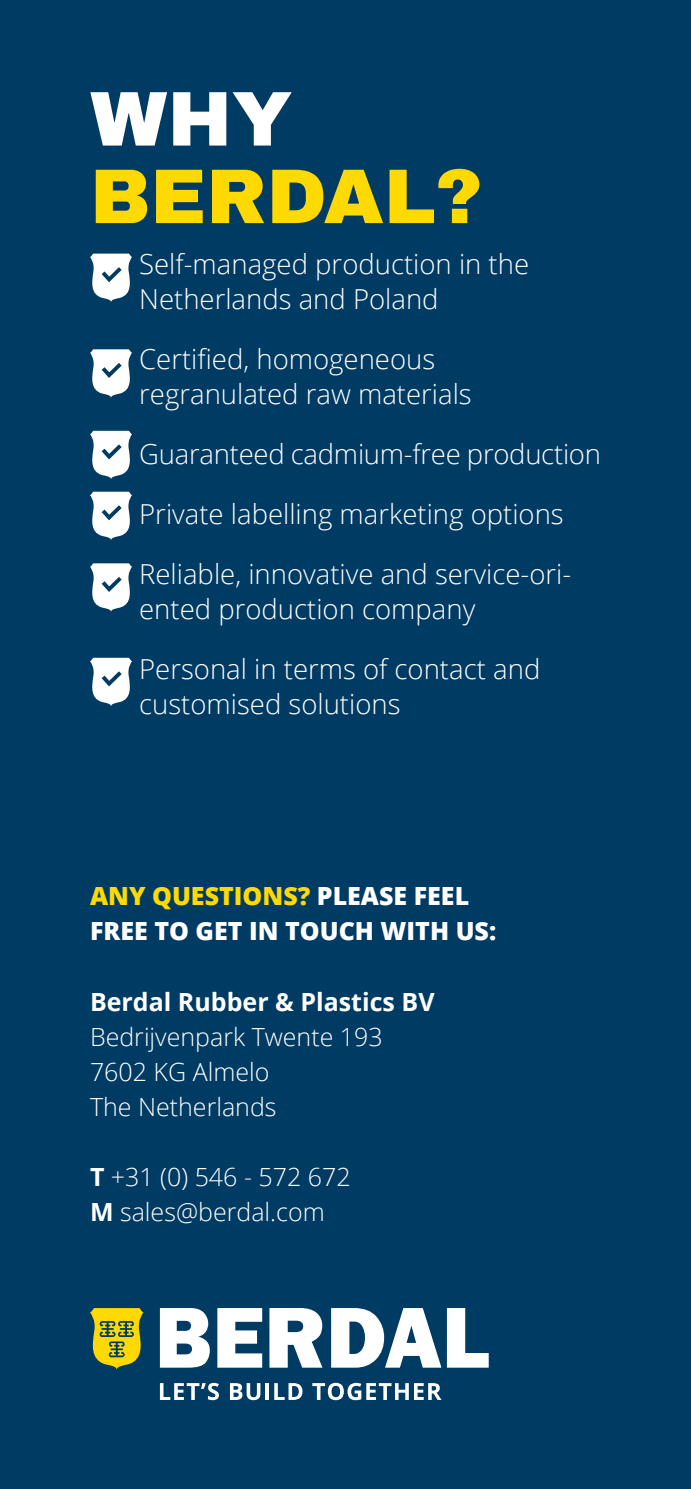
<style>
.page{position:relative;width:691px;height:1489px;background:#fff}
.page>*{position:absolute;margin:0;border:0;box-sizing:border-box;transform-origin:0 0}
.t1{font:900 77.5px "Archivo";color:#ffda02}
.t2{font:900 77.5px "Archivo";color:#fff}
.t3{font:300 27.5px/60px "Open Sans";color:#fff}
.t4{font:300 25px/35px "Open Sans";color:#fff}
.t5{font:800 25px/35px "Open Sans";color:#fff}
.t6{font:700 25px "Open Sans";color:#fff}
.s1{color:#ffda02}
.s2{font-weight:700}
</style>
<div class="page">
<div style="left:0;top:0;width:691px;height:1488px;background:#003b64"></div>
<svg style="left:160px;top:1382px;width:59px;height:17px"></svg>
<svg style="left:230px;top:1383px;width:30px;height:16px"></svg>
<hr style="left:265px;top:1382px;width:4px;height:17px;background:#fff">
<svg style="left:274px;top:1383px;width:28px;height:16px"></svg>
<svg style="left:312px;top:1382px;width:129px;height:17px"></svg>
<svg style="left:160px;top:1308px;width:50px;height:59px"></svg>
<svg style="left:217px;top:1308px;width:45px;height:59px"></svg>
<svg style="left:269px;top:1308px;width:53px;height:59px"></svg>
<svg style="left:331px;top:1308px;width:110px;height:59px"></svg>
<svg style="left:447px;top:1308px;width:42px;height:59px"></svg>
<svg style="left:90px;top:1308px;width:53px;height:61px"></svg>
<svg style="left:90px;top:253px;width:42px;height:49px"></svg>
<svg style="left:90px;top:349px;width:42px;height:48px"></svg>
<svg style="left:90px;top:431px;width:42px;height:48px"></svg>
<svg style="left:90px;top:491px;width:42px;height:49px"></svg>
<svg style="left:90px;top:563px;width:42px;height:48px"></svg>
<svg style="left:90px;top:657px;width:42px;height:49px"></svg>
<h1 class="t2" style="left:90px;top:71px;width:204px">WHY</h1>
<h1 class="t1" style="left:90px;top:149px;width:394px">BERDAL?</h1>
<p class="t3" style="left:139px;top:245px;width:391px;line-height:35px">Self-managed production in the<br>Netherlands and Poland</p>
<p class="t3" style="left:139px;top:340px;width:334px;line-height:35px">Certified, homogeneous regranulated raw materials</p>
<p class="t3" style="left:139px;top:423px;width:463px">Guaranteed cadmium-free production<br>Private labelling marketing options<br>Reliable, innovative and service-ori-</p>
<p class="t3" style="left:139px;top:578px;width:403px">ented production company<br>Personal in terms of contact and</p>
<p class="t3" style="left:139px;top:673px;width:263px">customised solutions</p>
<p class="t5" style="left:90px;top:877px;width:408px"><span class="s1">ANY QUESTIONS?</span> PLEASE FEEL<br>FREE TO GET IN TOUCH WITH US:</p>
<p class="t6" style="left:90px;top:983px;width:346px">Berdal Rubber &amp; Plastics BV</p>
<p class="t4" style="left:90px;top:1018px;width:294px">Bedrijvenpark Twente 193<br>7602 KG Almelo<br>The Netherlands</p>
<p class="t4" style="left:90px;top:1158px;width:262px"><span class="s2">T</span> +31 (0) 546 - 572 672<br><span class="s2">M</span> sales@berdal.com</p>
</div>
